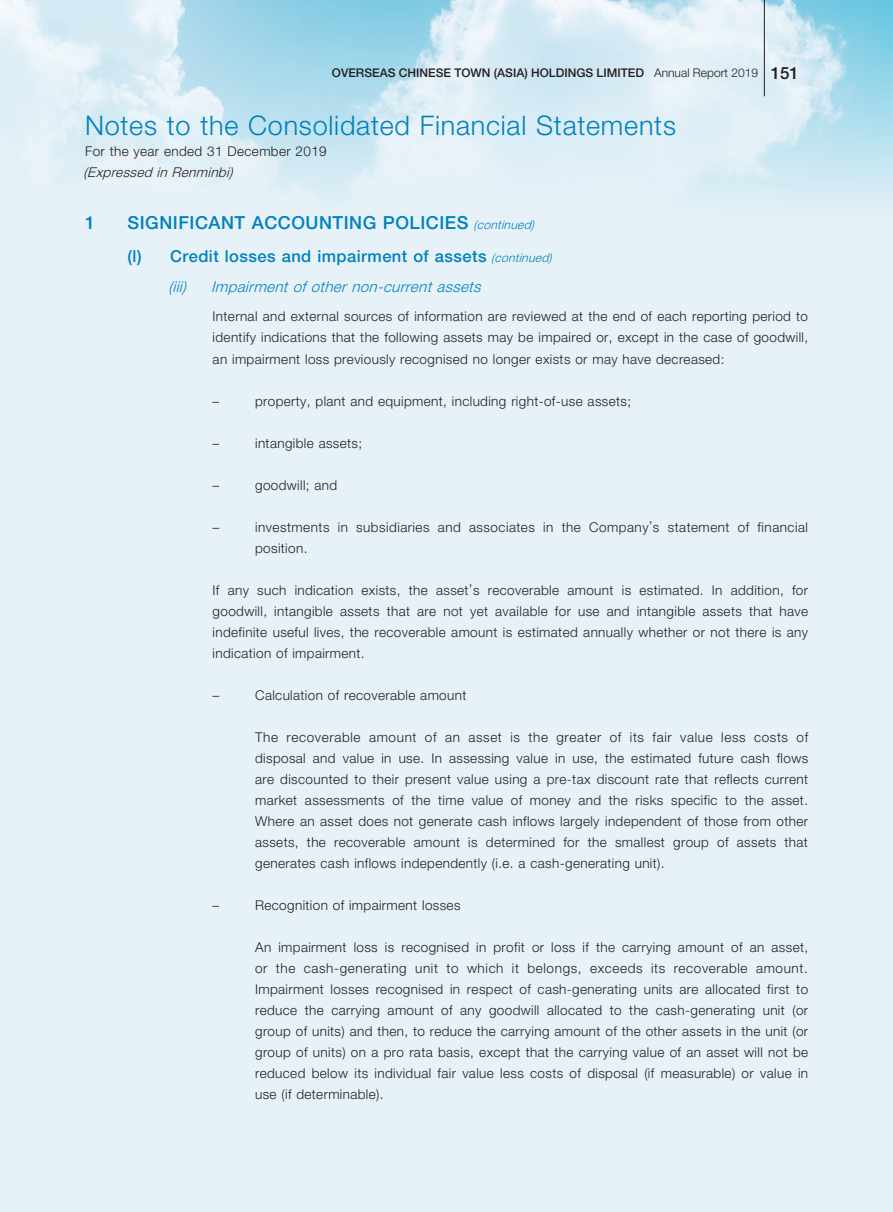
<style>
.page{position:relative;width:893px;height:1212px;background:#e6f2f8}
.page>*{position:absolute;margin:0;border:0;box-sizing:border-box;transform-origin:0 0}
.t1{font:300 27px "Helvetica Neue LT Std";letter-spacing:.03em;color:#0081bb}
.t2{font:500 18px "Helvetica Neue LT Std";letter-spacing:.03em;color:#0081bb}
.t3{font:500 16.5px "Helvetica Neue LT Std";letter-spacing:.03em;color:#0081bb}
.t4{font:italic 300 15px "Helvetica Neue LT Std";color:#0081bb}
.t5{font:300 13.5px/21px "Helvetica Neue LT Std";letter-spacing:.03em;color:#231f20;text-align:justify}
.t6{font:italic 300 13.5px "Helvetica Neue LT Std";color:#231f20}
.t7{font:500 12px "Helvetica Neue LT Std";color:#231f20}
.s1{font-weight:300}
.s2{font-size:16.95px}
.s3{font-weight:300;font-style:italic;font-size:12px}
</style>
<div class="page">
<img style="left:0;top:0;width:893px;height:200px">
<hr style="left:764px;top:0;width:1px;height:96px;background:#231f20">
<p class="t7" style="left:332px;top:66px;width:468px">OVERSEAS CHINESE TOWN (ASIA) HOLDINGS LIMITED <span class="s1">Annual Report 2019</span> <span class="s2">151</span></p>
<h1 class="t1" style="left:85px;top:109px;width:592px">Notes to the Consolidated Financial Statements</h1>
<p class="t5" style="left:85px;top:140px;width:243px">For the year ended 31 December 2019</p>
<p class="t6" style="left:84px;top:164px;width:151px">(Expressed in Renminbi)</p>
<h2 class="t2" style="left:85px;top:212px;width:12px">1</h2>
<h2 class="t2" style="left:128px;top:212px;width:408px">SIGNIFICANT ACCOUNTING POLICIES <span class="s3">(continued)</span></h2>
<p class="t3" style="left:128px;top:247px;width:426px">(l) Credit losses and impairment of assets <span class="s3">(continued)</span></p>
<p class="t4" style="left:169px;top:277px;width:19px">(iii)</p>
<p class="t4" style="left:211px;top:277px;width:275px">Impairmentofothernon-currentassets</p>
<p class="t5" style="left:213px;top:306px;width:597px">Internal and external sources of information are reviewed at the end of each reporting period to identify indications that the following assets may be impaired or, except in the case of goodwill, an impairment loss previously recognised no longer exists or may have decreased:</p>
<p class="t5" style="left:213px;top:390px;width:8px">–</p>
<p class="t5" style="left:255px;top:390px;width:377px">property, plant and equipment, including right-of-use assets;</p>
<p class="t5" style="left:213px;top:432px;width:8px">–</p>
<p class="t5" style="left:255px;top:432px;width:109px">intangible assets;</p>
<p class="t5" style="left:213px;top:474px;width:8px">–</p>
<p class="t5" style="left:255px;top:474px;width:84px">goodwill; and</p>
<p class="t5" style="left:213px;top:516px;width:8px">–</p>
<p class="t5" style="left:255px;top:516px;width:554px">investments in subsidiaries and associates in the Company’s statement of financial position.</p>
<p class="t5" style="left:213px;top:579px;width:597px">If any such indication exists, the asset’s recoverable amount is estimated. In addition, for goodwill, intangible assets that are not yet available for use and intangible assets that have indefinite useful lives, the recoverable amount is estimated annually whether or not there is any indication of impairment.</p>
<p class="t5" style="left:213px;top:684px;width:8px">–</p>
<p class="t5" style="left:255px;top:684px;width:213px">Calculation of recoverable amount</p>
<p class="t5" style="left:255px;top:726px;width:555px">The recoverable amount of an asset is the greater of its fair value less costs of disposal and value in use. In assessing value in use, the estimated future cash flows are discounted to their present value using a pre-tax discount rate that reflects current market assessments of the time value of money and the risks specific to the asset.<br>Where an asset does not generate cash inflows largely independent of those from other assets, the recoverable amount is determined for the smallest group of assets that generates cash inflows independently (i.e. a cash-generating unit).</p>
<p class="t5" style="left:213px;top:894px;width:8px">–</p>
<p class="t5" style="left:255px;top:894px;width:207px">Recognition of impairment losses</p>
<p class="t5" style="left:255px;top:936px;width:555px">An impairment loss is recognised in profit or loss if the carrying amount of an asset, or the cash-generating unit to which it belongs, exceeds its recoverable amount.<br>Impairment losses recognised in respect of cash-generating units are allocated first to reduce the carrying amount of any goodwill allocated to the cash-generating unit (or group of units) and then, to reduce the carrying amount of the other assets in the unit (or group of units) on a pro rata basis, except that the carrying value of an asset will not be reduced below its individual fair value less costs of disposal (if measurable) or value in use (if determinable).</p>
</div>
